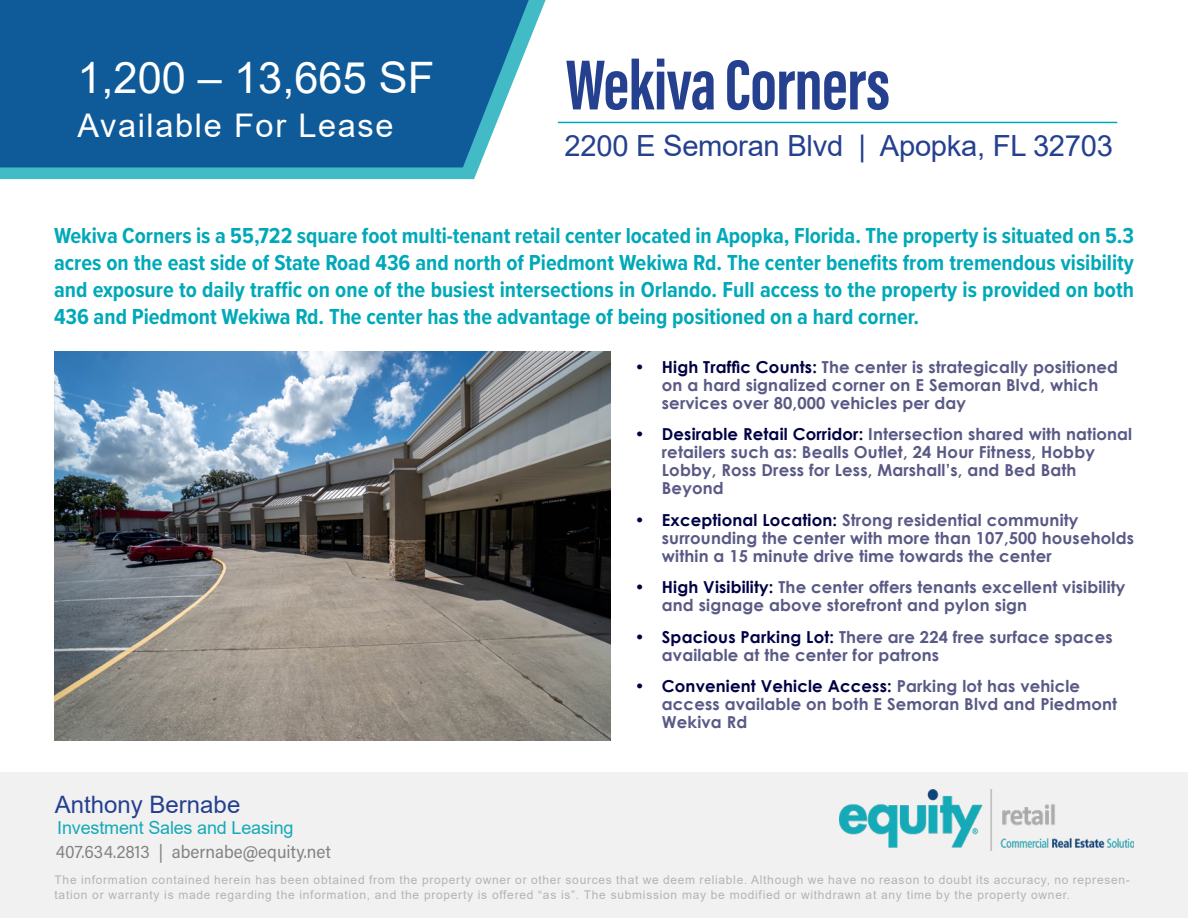
<style>
.page{position:relative;width:1188px;height:918px;background:#fff}
.page>*{position:absolute;margin:0;border:0;box-sizing:border-box;transform-origin:0 0}
.t1{font:700 72.9px "Acumin Pro Extra Cond";letter-spacing:-.01em;color:#25408f}
.t2{font:43.35px "Arial";color:#fff}
.t3{font:32.55px "Arial";letter-spacing:.05em;color:#fff}
.t4{font:29.25px "Arial";letter-spacing:-.01em;color:#25408f}
.t5{font:24px "Arial";color:#25408f}
.t6{font:700 22.5px/27px "Proxima Nova Cond";color:#00a9b8;text-align:justify}
.t7{font:18px "Acumin Pro Semi Cond";letter-spacing:.005em;color:#828282}
.t8{font:18px "Arial";letter-spacing:-.01em;color:#15aab8}
.t9{font:700 16.5px/18px "Century Gothic";letter-spacing:.01em;color:#595986}
.t10{font:12px/14.4px "Arial";letter-spacing:.06em;color:#b1b4b6}
.s1{color:#000045}
</style>
<div class="page">
<img style="left:54px;top:351px;width:556px;height:390px">
<div style="left:0;top:773px;width:1188px;height:145px;background:#f1f1f1"></div>
<svg style="left:0;top:0;width:558px;height:179px;fill:#43bbc6"></svg>
<svg style="left:0;top:0;width:538px;height:167px;background:#1b65a0"></svg>
<img style="left:839px;top:789px;width:295px;height:62px">
<hr style="left:558px;top:122px;width:559px;height:1px;background:#00a9b8">
<h2 class="t2" style="left:77px;top:48px;width:358px">1,200 – 13,665 SF</h2>
<h3 class="t3" style="left:77px;top:103px;width:318px">Available For Lease</h3>
<h1 class="t1" style="left:566px;top:40px;width:326px">Wekiva Corners</h1>
<h3 class="t4" style="left:565px;top:125px;width:550px">2200 E Semoran Blvd | Apopka, FL 32703</h3>
<p class="t6" style="left:54px;top:222px;width:1082px">Wekiva Corners is a 55,722 square foot multi-tenant retail center located in Apopka, Florida. The property is situated on 5.3 acres on the east side of State Road 436 and north of Piedmont Wekiwa Rd. The center benefits from tremendous visibility and exposure to daily traffic on one of the busiest intersections in Orlando. Full access to the property is provided on both 436 and Piedmont Wekiwa Rd. The center has the advantage of being positioned on a hard corner.</p>
<p class="t9" style="left:662px;top:357px;width:458px;text-indent:-27px"><span class="s1">• High Traffic Counts:</span> The center is strategically positioned on a hard signalized corner on E Semoran Blvd, which services over 80,000 vehicles per day</p>
<p class="t9" style="left:662px;top:424px;width:472px;text-indent:-27px"><span class="s1">• Desirable Retail Corridor:</span> Intersection shared with national retailers such as: Bealls Outlet, 24 Hour Fitness, Hobby Lobby, Ross Dress for Less, Marshall’s, and Bed Bath Beyond</p>
<p class="t9" style="left:662px;top:510px;width:474px;text-indent:-27px"><span class="s1">• Exceptional Location:</span> Strong residential community surrounding the center with more than 107,500 households within a 15 minute drive time towards the center</p>
<p class="t9" style="left:662px;top:577px;width:465px;text-indent:-27px"><span class="s1">• High Visibility:</span> The center offers tenants excellent visibility and signage above storefront and pylon sign</p>
<p class="t9" style="left:662px;top:627px;width:452px;text-indent:-27px"><span class="s1">• Spacious Parking Lot:</span> There are 224 free surface spaces available at the center for patrons</p>
<p class="t9" style="left:662px;top:676px;width:457px;text-indent:-27px"><span class="s1">• Convenient Vehicle Access:</span> Parking lot has vehicle access available on both E Semoran Blvd and Piedmont<br>Wekiva Rd</p>
<h3 class="t5" style="left:55px;top:788px;width:187px">Anthony Bernabe</h3>
<p class="t8" style="left:57px;top:815px;width:238px">Investment Sales and Leasing</p>
<p class="t10" style="left:55px;top:873px;width:1077px">The information contained herein has been obtained from the property owner or other sources that we deem reliable. Although we have no reason to doubt its accuracy, no represen&shy;tation or warranty is made regarding the information, and the property is offered “as is”. The submission may be modified or withdrawn at any time by the property owner.</p>
<p class="t7" style="left:56px;top:839px;width:277px">407.634.2813 | abernabe@equity.net</p>
</div>
